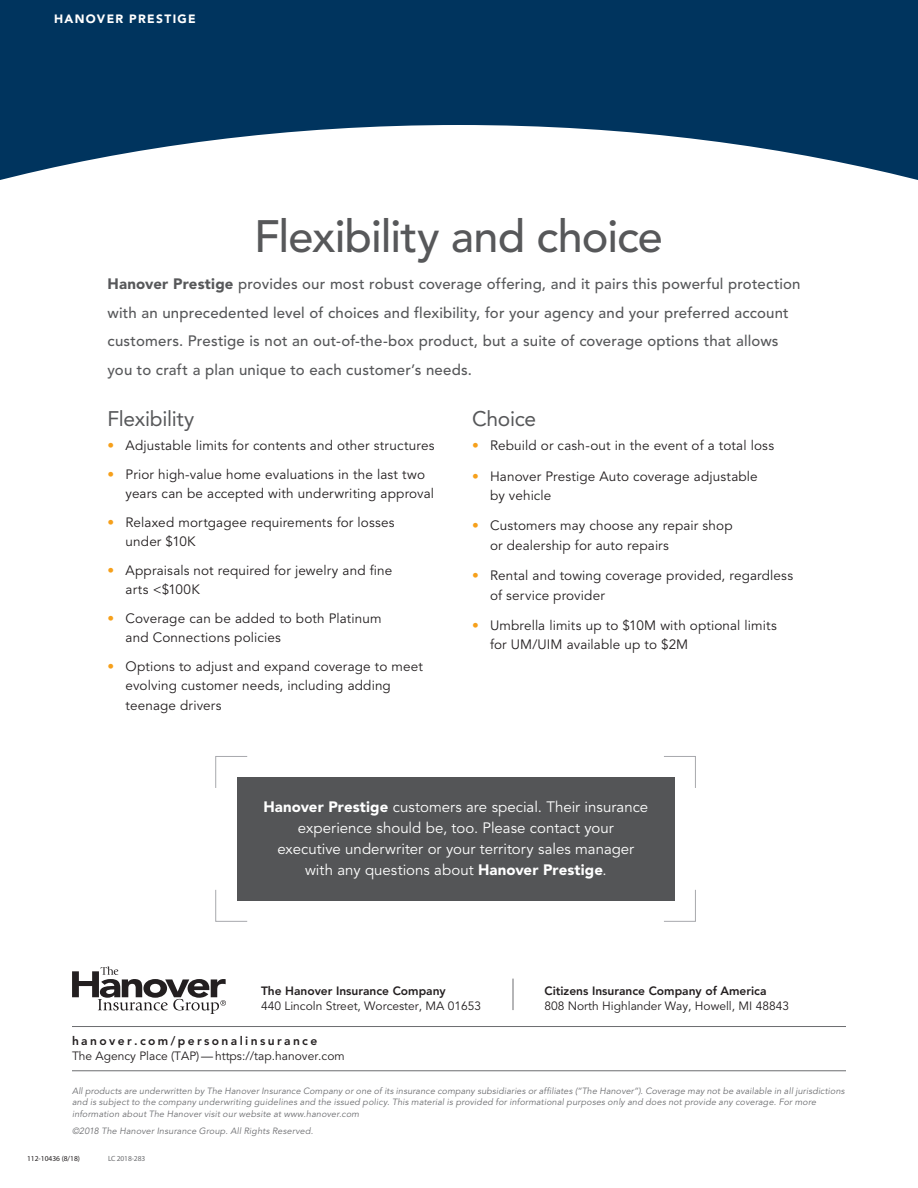
<style>
.page{position:relative;width:918px;height:1188px;background:#fff}
.page>*{position:absolute;margin:0;border:0;box-sizing:border-box;transform-origin:0 0}
.t1{font:500 45px "Avenir LT Std";letter-spacing:-.02em;color:#57585a}
.t2{font:21px "Avenir LT Std";letter-spacing:-.015em;color:#57585a}
.t3{font:500 15px/28.5px "Avenir LT Std";letter-spacing:.01em;color:#57585a}
.t4{font:15px/21px "Avenir LT Std";color:#fff;text-align:center}
.t5{font:13.5px/19.5px "Avenir LT Std";letter-spacing:.01em;color:#231f20}
.t6{font:12px "Avenir LT Std";color:#231f20}
.t7{font:800 12px "Avenir LT Std";color:#231f20}
.t8{font:800 12px "Avenir LT Std";letter-spacing:.2em;color:#231f20}
.t9{font:900 12px "Avenir LT Std";letter-spacing:.115em;color:#fff}
.t10{font:italic 9px/12px "Avenir LT Std";letter-spacing:.02em;color:#6c6d70}
.t11{font:7.5px "Myriad Pro";color:#231f20}
.t12{font:7.5px "Myriad Pro";letter-spacing:-.015em;color:#6c6d70}
.s1{font-weight:900}
.s2{color:#f6a01b}
</style>
<div class="page">
<svg style="left:0;top:0;width:918px;height:180px;fill:#00345e"></svg>
<hr style="left:72px;top:1026px;width:774px;height:1px;background:#6c6d70">
<hr style="left:72px;top:1070px;width:774px;height:1px;background:#6c6d70">
<svg style="left:72px;top:967px;width:154px;height:47px"></svg>
<hr style="left:513px;top:979px;width:1px;height:31px;background:#6c6d70">
<div style="left:237px;top:777px;width:437px;height:123px;background:#545557"></div>
<svg style="left:215px;top:756px;width:33px;height:32px"></svg>
<svg style="left:664px;top:756px;width:32px;height:33px"></svg>
<svg style="left:215px;top:889px;width:33px;height:33px"></svg>
<svg style="left:663px;top:889px;width:33px;height:33px"></svg>
<p class="t9" style="left:54px;top:11px;width:143px">HANOVER PRESTIGE</p>
<h1 class="t1" style="left:254px;top:210px;width:410px">Flexibility and choice</h1>
<p class="t3" style="left:108px;top:270px;width:694px"><span class="s1">Hanover Prestige</span> provides our most robust coverage offering, and it pairs this powerful protection with an unprecedented level of choices and flexibility, for your agency and your preferred account customers. Prestige is not an out-of-the-box product, but a suite of coverage options that allows you to craft a plan unique to each customer’s needs.</p>
<h2 class="t2" style="left:108px;top:407px;width:88px">Flexibility</h2>
<p class="t5" style="left:108px;top:436px;width:328px"><span class="s2">•</span> Adjustable limits for contents and other structures</p>
<p class="t5" style="left:126px;top:465px;width:310px;text-indent:-18px"><span class="s2">•</span> Prior high-value home evaluations in the last two years can be accepted with underwriting approval</p>
<p class="t5" style="left:126px;top:513px;width:270px;text-indent:-18px"><span class="s2">•</span> Relaxed mortgagee requirements for losses under $10K</p>
<p class="t5" style="left:126px;top:561px;width:268px;text-indent:-18px"><span class="s2">•</span> Appraisals not required for jewelry and fine arts &lt;$100K</p>
<p class="t5" style="left:126px;top:609px;width:258px;text-indent:-18px"><span class="s2">•</span> Coverage can be added to both Platinum and Connections policies</p>
<p class="t5" style="left:126px;top:657px;width:299px;text-indent:-18px"><span class="s2">•</span> Options to adjust and expand coverage to meet evolving customer needs, including adding teenage drivers</p>
<h2 class="t2" style="left:472px;top:407px;width:66px">Choice</h2>
<p class="t5" style="left:472px;top:436px;width:304px"><span class="s2">•</span> Rebuild or cash-out in the event of a total loss</p>
<p class="t5" style="left:490px;top:467px;width:269px;text-indent:-18px"><span class="s2">•</span> Hanover Prestige Auto coverage adjustable by vehicle</p>
<p class="t5" style="left:490px;top:516px;width:244px;text-indent:-18px"><span class="s2">•</span> Customers may choose any repair shop or dealership for auto repairs</p>
<p class="t5" style="left:490px;top:566px;width:305px;text-indent:-18px"><span class="s2">•</span> Rental and towing coverage provided, regardless of service provider</p>
<p class="t5" style="left:490px;top:616px;width:288px;text-indent:-18px"><span class="s2">•</span> Umbrella limits up to $10M with optional limits for UM/UIM available up to $2M</p>
<p class="t4" style="left:264px;top:797px;width:386px"><span class="s1">Hanover Prestige</span> customers are special. Their insurance experience should be, too. Please contact your<br>executive underwriter or your territory sales manager with any questions about <span class="s1">Hanover Prestige</span>.</p>
<p class="t7" style="left:261px;top:984px;width:186px">The Hanover Insurance Company</p>
<p class="t6" style="left:261px;top:999px;width:222px">440 Lincoln Street, Worcester, MA 01653</p>
<p class="t7" style="left:544px;top:984px;width:223px">Citizens Insurance Company of America</p>
<p class="t6" style="left:544px;top:999px;width:246px">808 North Highlander Way, Howell, MI 48843</p>
<p class="t8" style="left:72px;top:1034px;width:247px">hanover.com/personalinsurance</p>
<p class="t6" style="left:72px;top:1049px;width:274px">The Agency Place (TAP)—https://tap.hanover.com</p>
<p class="t10" style="left:72px;top:1085px;width:774px">All products are underwritten by The Hanover Insurance Company or one of its insurance company subsidiaries or affiliates (“The Hanover”). Coverage may not be available in all jurisdictions and is subject to the company underwriting guidelines and the issued policy. This material is provided for informational purposes only and does not provide any coverage. For more information about The Hanover visit our website at www.hanover.com</p>
<p class="t10" style="left:72px;top:1125px;width:243px">©2018 The Hanover Insurance Group. All Rights Reserved.</p>
<p class="t11" style="left:27px;top:1154px;width:55px">112-10436 (8/18)</p>
<p class="t12" style="left:108px;top:1154px;width:39px">LC 2018-283</p>
</div>
